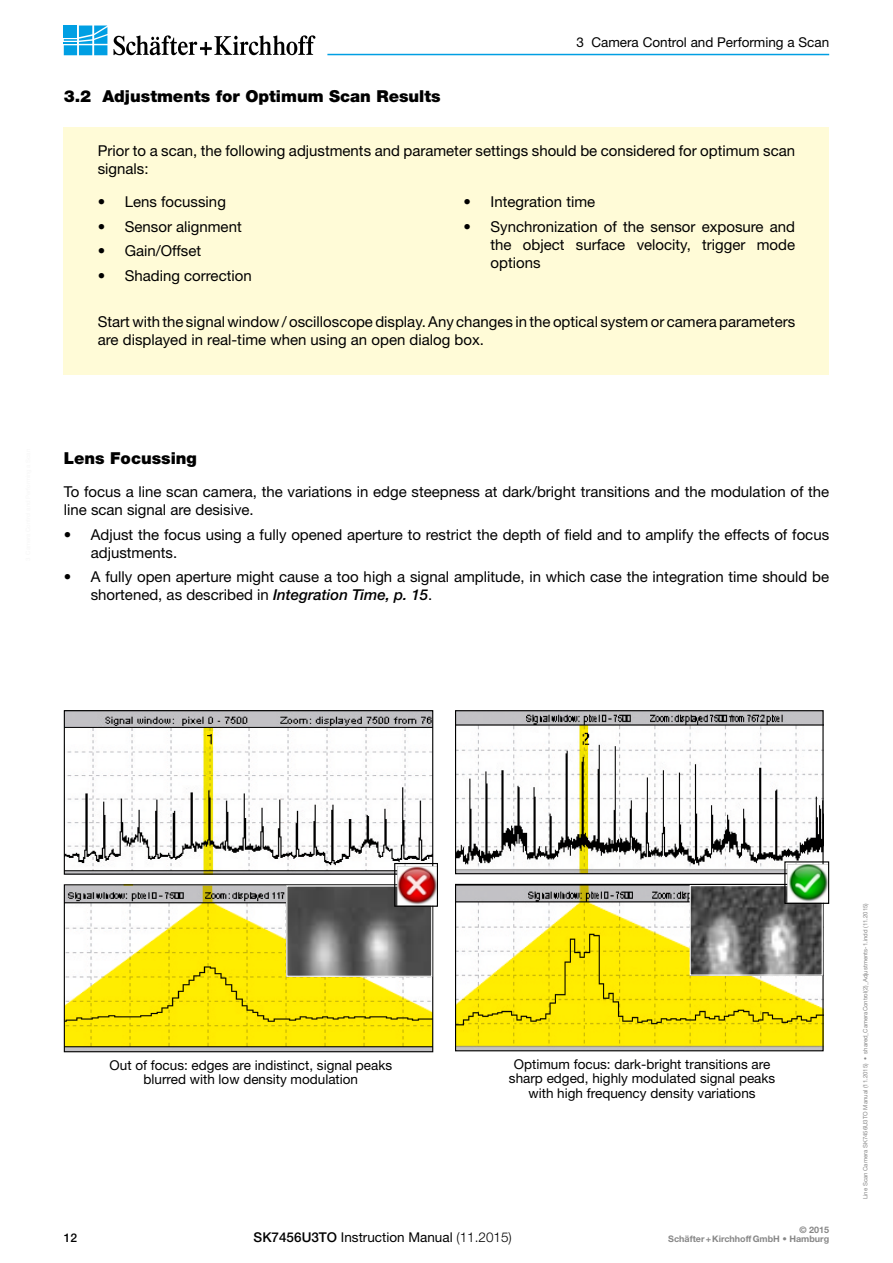
<style>
.page{position:relative;width:893px;height:1263px;background:#fff}
.page>*{position:absolute;margin:0;border:0;box-sizing:border-box;transform-origin:0 0}
.t1{font:900 16.5px "Helvetica Neue";color:#000}
.t2{font:15px/18px "Helvetica Neue";color:#000}
.t3{font:13.5px/13.5px "Helvetica Neue";color:#000;text-align:center}
.t4{font:500 12px "Helvetica Neue";color:#000}
.t5{font:700 9px/9px "Helvetica Neue";color:#878787;text-align:right}
.t6{font:6px "Helvetica Neue";color:#878787}
.s1{font-weight:500;font-style:italic}
.s2{font-weight:500}
.s3{font-weight:300}
.s4{font-weight:400}
</style>
<div class="page">
<hr style="left:327px;top:54px;width:502px;height:1px;background:#009fe3">
<svg style="left:77px;top:45px;width:16px;height:10px"></svg>
<div style="left:64px;top:45px;width:13px;height:10px;background:#009fe3"></div>
<div style="left:79px;top:45px;width:13px;height:10px;background:#009fe3"></div>
<div style="left:94px;top:45px;width:13px;height:10px;background:#009fe3"></div>
<svg style="left:64px;top:26px;width:43px;height:18px"></svg>
<svg style="left:114px;top:35px;width:201px;height:20px"></svg>
<div style="left:64px;top:187px;width:765px;height:119px;background:#fffbd7"></div>
<div style="left:64px;top:128px;width:765px;height:59px;background:#fffbd7"></div>
<div style="left:64px;top:306px;width:765px;height:68px;background:#fffbd7"></div>
<img style="left:66px;top:712px;width:365px;height:161px">
<div style="left:64px;top:710px;width:369px;height:165px;border:1px solid #000"></div>
<img style="left:66px;top:886px;width:365px;height:164px">
<div style="left:64px;top:884px;width:369px;height:168px;border:1px solid #000"></div>
<img style="left:288px;top:887px;width:142px;height:88px">
<div style="left:286px;top:885px;width:146px;height:92px;border:1px solid #fff"></div>
<img style="left:396px;top:865px;width:40px;height:40px">
<div style="left:394px;top:863px;width:44px;height:44px;border:1px solid #000"></div>
<img style="left:457px;top:712px;width:365px;height:160px">
<div style="left:455px;top:710px;width:369px;height:164px;border:1px solid #000"></div>
<img style="left:457px;top:886px;width:365px;height:163px">
<div style="left:455px;top:884px;width:369px;height:167px;border:1px solid #000"></div>
<img style="left:692px;top:887px;width:129px;height:87px">
<div style="left:690px;top:885px;width:133px;height:91px;border:1px solid #fff"></div>
<img style="left:786px;top:863px;width:41px;height:39px">
<div style="left:784px;top:861px;width:45px;height:43px;border:1px solid #000"></div>
<p class="t1" style="left:64px;top:86px;width:378px">3.2 Adjustments for Optimum Scan Results</p>
<p class="t3" style="left:576px;top:35px;width:254px">3 Camera Control and Performing a Scan</p>
<p class="t2" style="left:98px;top:142px;width:699px">Prior to a scan, the following adjustments and parameter settings should be considered for optimum scan signals:</p>
<p class="t2" style="left:98px;top:193px;width:130px">• Lens focussing</p>
<p class="t2" style="left:98px;top:217px;width:145px">• Sensor alignment</p>
<p class="t2" style="left:98px;top:242px;width:105px">• Gain/Offset</p>
<p class="t2" style="left:98px;top:266px;width:155px">• Shading correction</p>
<p class="t2" style="left:463px;top:193px;width:133px">• Integration time</p>
<p class="t2" style="left:490px;top:217px;width:306px;text-align:justify;text-indent:-27px">• Synchronization of the sensor exposure and the object surface velocity, trigger mode options</p>
<p class="t2" style="left:98px;top:312px;width:699px">Start with the signal window / oscilloscope display. Any changes in the optical system or camera parameters are displayed in real-time when using an open dialog box.</p>
<p class="t1" style="left:64px;top:448px;width:135px">Lens Focussing</p>
<p class="t2" style="left:64px;top:483px;width:767px">To focus a line scan camera, the variations in edge steepness at dark/bright transitions and the modulation of the line scan signal are desisive.</p>
<p class="t2" style="left:91px;top:525px;width:740px;text-indent:-27px">• Adjust the focus using a fully opened aperture to restrict the depth of field and to amplify the effects of focus adjustments.</p>
<p class="t2" style="left:91px;top:568px;width:740px;text-indent:-27px">• A fully open aperture might cause a too high a signal amplitude, in which case the integration time should be shortened, as described in <span class="s1">Integration Time, p. 15</span>.</p>
<p class="t3" style="left:110px;top:1058px;width:284px">Out of focus: edges are indistinct, signal peaks blurred with low density modulation</p>
<p class="t3" style="left:509px;top:1057px;width:268px">Optimum focus: dark-bright transitions are sharp edged, highly modulated signal peaks</p>
<p class="t3" style="left:529px;top:1086px;width:229px">with high frequency density variations</p>
<p class="t4" style="left:64px;top:1230px;width:15px">12</p>
<p class="t3" style="left:254px;top:1230px;width:260px"><span class="s2">SK7456U3TO</span> Instruction Manual <span class="s3">(11.2015)</span></p>
<p class="t5" style="left:668px;top:1225px;width:162px">© 2015<br>Schäfter+KirchhoffGmbH <span class="s4">•</span> Hamburg</p>
<p class="t6" style="left:862px;top:1199px;width:298px;rotate:-90deg">Line Scan Camera SK7456U3TO Manual (11.2015) • shared_CameraControl(2)_Adjustments-1.indd (11.2015)</p>
</div>
